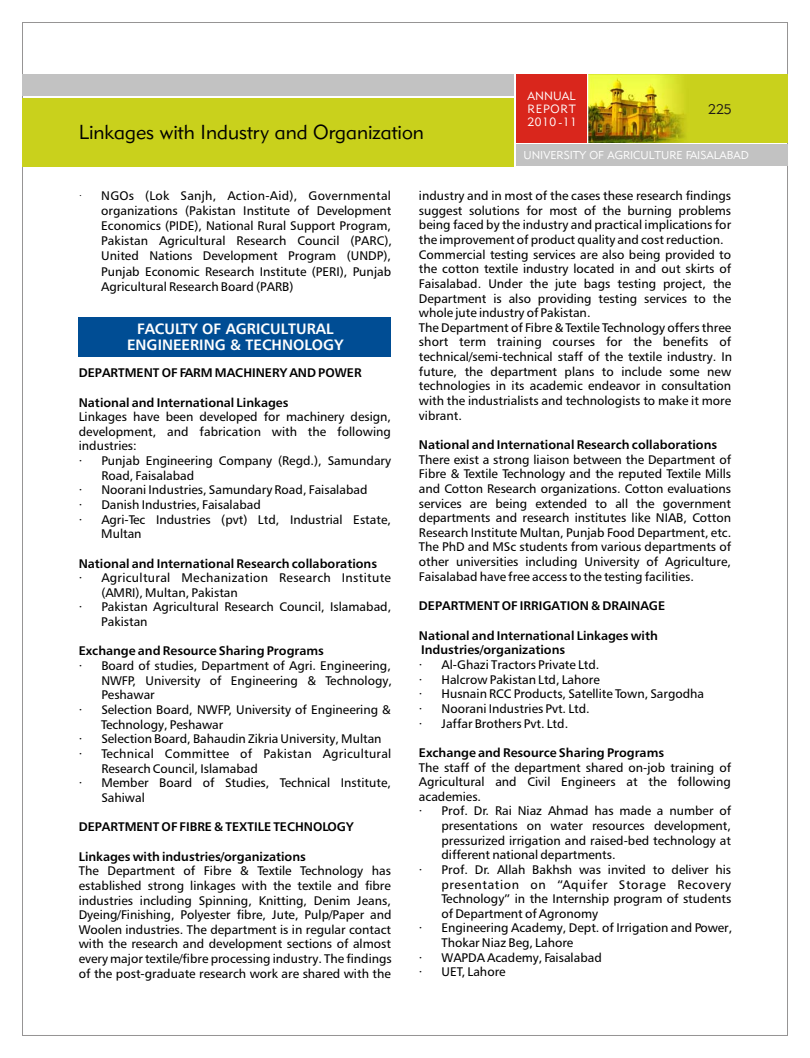
<style>
.page{position:relative;width:810px;height:1058px;background:#fff}
.page>*{position:absolute;margin:0;border:0;box-sizing:border-box;transform-origin:0 0}
.t1{font:20px "Geometr 415 Lt BT";color:#000}
.t2{font:700 15px/16.4px "Humnst 777 BT";color:#fff;text-align:center}
.t3{font:13.75px "Geometr 415 Lt BT";color:#1f1a17}
.t4{font:12.5px/14.6px "Humnst 777 BT";color:#000;text-align:justify}
.t5{font:700 12.5px "Humnst 777 BT";color:#000}
.t6{font:12.5px "Humnst 777 BT";letter-spacing:.025em;color:#000}
.t7{font:12.5px "Humnst 777 BT";letter-spacing:.02em;color:#000}
.t8{font:12.5px "Humnst 777 BT";letter-spacing:.05em;color:#000}
.t9{font:11.88px/13.1px "Geometr 415 Lt BT";letter-spacing:.05em;color:#fff;text-align:justify}
.t10{font:11.25px "Geometr 415 Lt BT";color:#fff}
.s1{font-family:"Avant Garde Bk BT"}
.s2{font-family:"Quorum Md BT"}
.s3{font-weight:700}
</style>
<div class="page">
<div style="left:22px;top:22px;width:766px;height:1013px;background:#fff;border:1px solid #969494"></div>
<div style="left:516px;top:145px;width:272px;height:21px;background:#c2c2c2"></div>
<div style="left:589px;top:75px;width:199px;height:68px;background:#c9d11c"></div>
<img style="left:589px;top:75px;width:96px;height:68px">
<div style="left:516px;top:75px;width:71px;height:68px;background:#d9261c"></div>
<div style="left:23px;top:75px;width:491px;height:21px;background:#c2c2c2"></div>
<div style="left:22px;top:98px;width:492px;height:68px;background:#c9d11c"></div>
<div style="left:79px;top:317px;width:312px;height:39px;background:#004d94"></div>
<h1 class="t1" style="left:79px;top:124px;width:347px">Linkages with Industry and Organization</h1>
<p class="t9" style="left:528px;top:90px;width:51px">ANNUAL REPORT 2010-11</p>
<p class="t10" style="left:524px;top:151px;width:227px">UNIVERSITY OF AGRICULTURE FAISALABAD</p>
<p class="t3" style="left:708px;top:103px;width:25px">225</p>
<p class="t4" style="left:101px;top:189px;width:292px;line-height:15.1px;text-indent:-23px"><span class="s1">·</span> NGOs (Lok Sanjh, Action-Aid), Governmental organizations (Pakistan Institute of Development Economics (PIDE), National Rural Support Program, Pakistan Agricultural Research Council (PARC), United Nations Development Program (UNDP), Punjab Economic Research Institute (PERI), Punjab Agricultural Research Board (PARB)</p>
<p class="t2" style="left:127px;top:322px;width:218px">FACULTY OF AGRICULTURAL<br>ENGINEERING &amp; TECHNOLOGY</p>
<p class="t5" style="left:79px;top:367px;width:284px">DEPARTMENT OF FARM MACHINERY AND POWER</p>
<p class="t5" style="left:79px;top:397px;width:211px">National and International Linkages</p>
<p class="t4" style="left:79px;top:410px;width:314px">Linkages have been developed for machinery design,</p>
<p class="t4" style="left:79px;top:425px;width:314px">development, and fabrication with the following</p>
<p class="t4" style="left:79px;top:440px;width:59px">industries:</p>
<p class="t4" style="left:79px;top:454px;width:314px"><span class="s2">·</span> Punjab Engineering Company (Regd.), Samundary</p>
<p class="t4" style="left:101px;top:469px;width:95px">Road, Faisalabad</p>
<p class="t4" style="left:79px;top:484px;width:290px"><span class="s2">·</span> Noorani Industries, Samundary Road, Faisalabad</p>
<p class="t4" style="left:79px;top:498px;width:184px"><span class="s2">·</span> Danish Industries, Faisalabad</p>
<p class="t4" style="left:79px;top:513px;width:314px"><span class="s2">·</span> Agri-Tec Industries (pvt) Ltd, Industrial Estate,</p>
<p class="t4" style="left:101px;top:527px;width:42px">Multan</p>
<p class="t5" style="left:79px;top:558px;width:300px">National and International Research collaborations</p>
<p class="t6" style="left:79px;top:572px;width:314px"><span class="s2">·</span> Agricultural Mechanization Research Institute</p>
<p class="t4" style="left:101px;top:586px;width:138px">(AMRI), Multan, Pakistan</p>
<p class="t4" style="left:79px;top:601px;width:314px"><span class="s2">·</span> Pakistan Agricultural Research Council, Islamabad,</p>
<p class="t4" style="left:101px;top:615px;width:48px">Pakistan</p>
<p class="t5" style="left:79px;top:646px;width:247px">Exchange and Resource Sharing Programs</p>
<p class="t4" style="left:79px;top:659px;width:314px"><span class="s2">·</span> Board of studies, Department of Agri. Engineering,</p>
<p class="t4" style="left:101px;top:674px;width:292px">NWFP, University of Engineering &amp; Technology,</p>
<p class="t4" style="left:101px;top:688px;width:55px">Peshawar</p>
<p class="t4" style="left:79px;top:703px;width:314px"><span class="s2">·</span> Selection Board, NWFP, University of Engineering &amp;</p>
<p class="t4" style="left:101px;top:718px;width:124px">Technology, Peshawar</p>
<p class="t4" style="left:79px;top:732px;width:304px"><span class="s2">·</span> Selection Board, Bahaudin Zikria University, Multan</p>
<p class="t7" style="left:79px;top:748px;width:314px"><span class="s2">·</span> Technical Committee of Pakistan Agricultural</p>
<p class="t4" style="left:101px;top:762px;width:158px">Research Council, Islamabad</p>
<p class="t4" style="left:79px;top:776px;width:314px"><span class="s2">·</span> Member Board of Studies, Technical Institute,</p>
<p class="t4" style="left:101px;top:791px;width:45px">Sahiwal</p>
<p class="t5" style="left:79px;top:821px;width:276px">DEPARTMENT OF FIBRE &amp; TEXTILE TECHNOLOGY</p>
<p class="t5" style="left:79px;top:851px;width:229px">Linkages with industries/organizations</p>
<p class="t4" style="left:79px;top:864px;width:315px">The Department of Fibre &amp; Textile Technology has established strong linkages with the textile and fibre industries including Spinning, Knitting, Denim Jeans, Dyeing/Finishing, Polyester fibre, Jute, Pulp/Paper and Woolen industries. The department is in regular contact with the research and development sections of almost every major textile/fibre processing industry. The findings of the post-graduate research work are shared with the</p>
<p class="t4" style="left:419px;top:189px;width:315px;text-align:left">industry and in most of the cases these research findings suggest solutions for most of the burning problems being faced by the industry and practical implications for the improvement of product quality and cost reduction.<br>Commercial testing services are also being provided to the cotton textile industry located in and out skirts of Faisalabad. Under the jute bags testing project, the Department is also providing testing services to the whole jute industry of Pakistan.<br>The Department of Fibre &amp; Textile Technology offers three short term training courses for the benefits of technical/semi-technical staff of the textile industry. In future, the department plans to include some new technologies in its academic endeavor in consultation with the industrialists and technologists to make it more vibrant.</p>
<p class="t5" style="left:419px;top:439px;width:300px">National and International Research collaborations</p>
<p class="t4" style="left:419px;top:453px;width:314px">There exist a strong liaison between the Department of Fibre &amp; Textile Technology and the reputed Textile Mills and Cotton Research organizations. Cotton evaluations services are being extended to all the government departments and research institutes like NIAB, Cotton Research Institute Multan, Punjab Food Department, etc.<br>The PhD and MSc students from various departments of other universities including University of Agriculture, Faisalabad have free access to the testing facilities.</p>
<p class="t5" style="left:419px;top:600px;width:248px">DEPARTMENT OF IRRIGATION &amp; DRAINAGE</p>
<p class="t4" style="left:419px;top:629px;width:287px;text-align:left"><span class="s3">National and International Linkages with Industries/organizations<br></span><span class="s2">·</span> Al-Ghazi Tractors Private Ltd.<br><span class="s2">·</span> Halcrow Pakistan Ltd, Lahore<br><span class="s2">·</span> Husnain RCC Products, Satellite Town, Sargodha <span class="s2">·</span> Noorani Industries Pvt. Ltd.<br><span class="s2">·</span> Jaffar Brothers Pvt. Ltd.</p>
<p class="t5" style="left:419px;top:747px;width:247px">Exchange and Resource Sharing Programs</p>
<p class="t4" style="left:419px;top:761px;width:314px">The staff of the department shared on-job training of</p>
<p class="t4" style="left:419px;top:775px;width:313px">Agricultural and Civil Engineers at the following</p>
<p class="t4" style="left:419px;top:790px;width:64px">academies.</p>
<p class="t4" style="left:419px;top:804px;width:314px"><span class="s2">·</span> Prof. Dr. Rai Niaz Ahmad has made a number of</p>
<p class="t4" style="left:442px;top:819px;width:291px">presentations on water resources development,</p>
<p class="t4" style="left:442px;top:834px;width:291px">pressurized irrigation and raised-bed technology at</p>
<p class="t4" style="left:442px;top:848px;width:176px">different national departments.</p>
<p class="t4" style="left:419px;top:863px;width:314px"><span class="s2">·</span> Prof. Dr. Allah Bakhsh was invited to deliver his</p>
<p class="t8" style="left:441px;top:879px;width:291px">presentation on “Aquifer Storage Recovery</p>
<p class="t4" style="left:441px;top:892px;width:291px">Technology” in the Internship program of students</p>
<p class="t4" style="left:441px;top:907px;width:158px">of Department of Agronomy</p>
<p class="t4" style="left:419px;top:921px;width:315px"><span class="s2">·</span> Engineering Academy, Dept. of Irrigation and Power,</p>
<p class="t4" style="left:441px;top:936px;width:133px">Thokar Niaz Beg, Lahore</p>
<p class="t4" style="left:419px;top:951px;width:184px"><span class="s2">·</span> WAPDA Academy, Faisalabad</p>
<p class="t4" style="left:419px;top:965px;width:88px"><span class="s2">·</span> UET, Lahore</p>
</div>
